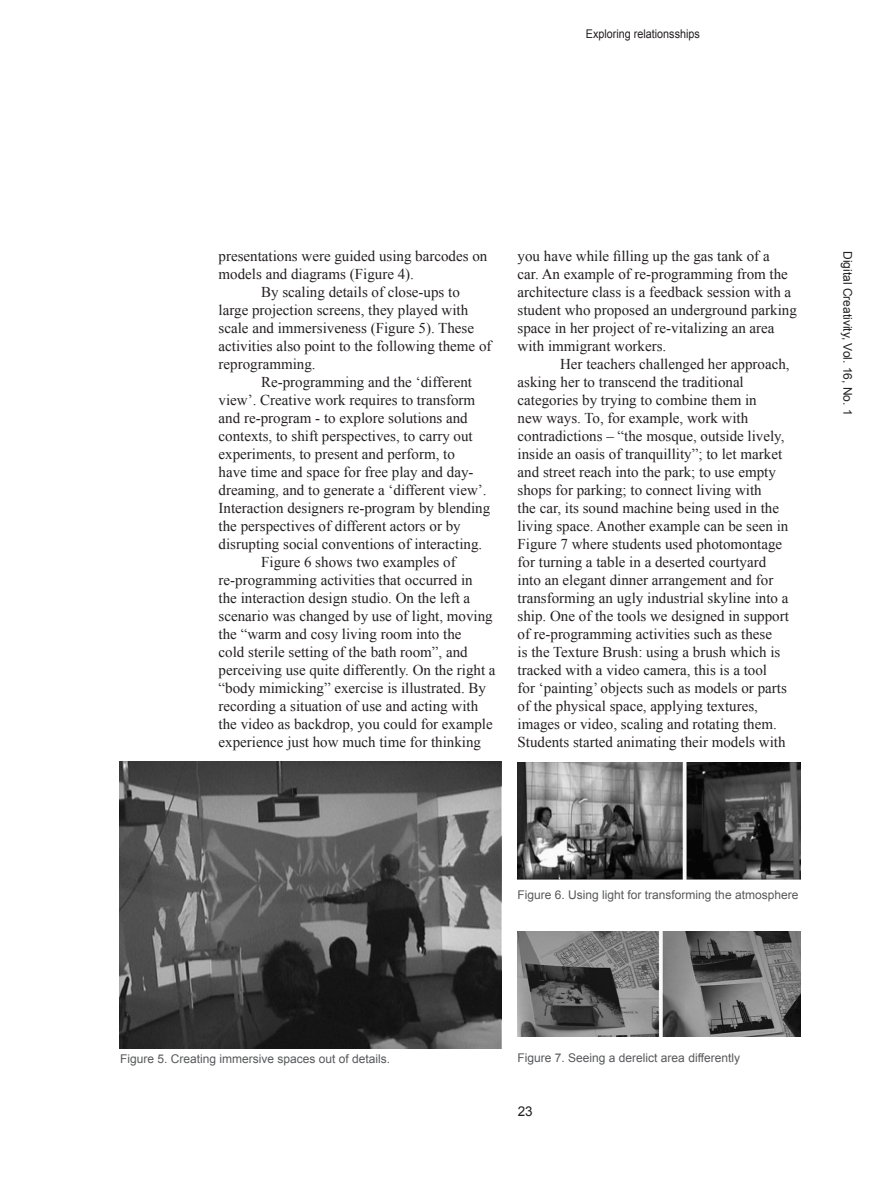
<style>
.page{position:relative;width:893px;height:1178px;background:#fff}
.page>*{position:absolute;margin:0;border:0;box-sizing:border-box;transform-origin:0 0}
.body_text{font:15px/18px "Times New Roman";color:#231f20}
.t1{font:13.5px "Arial";color:#231f20}
.t2{font:12px "Arial";color:#57585a}
.t3{font:12px "Arial";color:#231f20}
.t4{font:12px "Arial";color:#231f20;scale:.9 1}
</style>
<div class="page">
<img style="left:119px;top:762px;width:383px;height:286px">
<img style="left:518px;top:931px;width:282px;height:105px">
<img style="left:518px;top:762px;width:282px;height:118px">
<p class="t4" style="left:586px;top:26px;width:128px">Exploring relationsships</p>
<p class="body_text" style="left:219px;top:246px;width:270px">presentations were guided using barcodes on models and diagrams (Figure 4).</p>
<p class="body_text" style="left:219px;top:282px;width:274px;text-indent:43px">By scaling details of close-ups to large projection screens, they played with scale and immersiveness (Figure 5). These activities also point to the following theme of reprogramming.</p>
<p class="body_text" style="left:219px;top:372px;width:273px;text-indent:43px">Re-programming and the ‘different view’. Creative work requires to transform and re-program - to explore solutions and contexts, to shift perspectives, to carry out experiments, to present and perform, to<br>have time and space for free play and day&shy;dreaming, and to generate a ‘different view’.<br>Interaction designers re-program by blending the perspectives of different actors or by disrupting social conventions of interacting.</p>
<p class="body_text" style="left:219px;top:552px;width:278px;text-indent:43px">Figure 6 shows two examples of re-programming activities that occurred in<br>the interaction design studio. On the left a scenario was changed by use of light, moving the “warm and cosy living room into the<br>cold sterile setting of the bath room”, and perceiving use quite differently. On the right a “body mimicking” exercise is illustrated. By recording a situation of use and acting with the video as backdrop, you could for example experience just how much time for thinking</p>
<p class="body_text" style="left:518px;top:246px;width:281px">you have while filling up the gas tank of a<br>car. An example of re-programming from the architecture class is a feedback session with a student who proposed an underground parking space in her project of re-vitalizing an area with immigrant workers.</p>
<p class="body_text" style="left:518px;top:354px;width:274px;text-indent:43px">Her teachers challenged her approach, asking her to transcend the traditional categories by trying to combine them in<br>new ways. To, for example, work with contradictions – “the mosque, outside lively, inside an oasis of tranquillity”; to let market and street reach into the park; to use empty shops for parking; to connect living with<br>the car, its sound machine being used in the living space. Another example can be seen in Figure 7 where students used photomontage for turning a table in a deserted courtyard into an elegant dinner arrangement and for transforming an ugly industrial skyline into a ship. One of the tools we designed in support of re-programming activities such as these<br>is the Texture Brush: using a brush which is tracked with a video camera, this is a tool<br>for ‘painting’ objects such as models or parts of the physical space, applying textures, images or video, scaling and rotating them.<br>Students started animating their models with</p>
<p class="t3" style="left:855px;top:251px;width:166px;rotate:90deg">Digital Creativity, Vol. 16, No. 1</p>
<p class="t2" style="left:518px;top:886px;width:282px">Figure 6. Using light for transforming the atmosphere</p>
<p class="t2" style="left:120px;top:1051px;width:272px">Figure 5. Creating immersive spaces out of details.</p>
<p class="t2" style="left:518px;top:1050px;width:224px">Figure 7. Seeing a derelict area differently</p>
<p class="t1" style="left:518px;top:1102px;width:17px">23</p>
</div>
